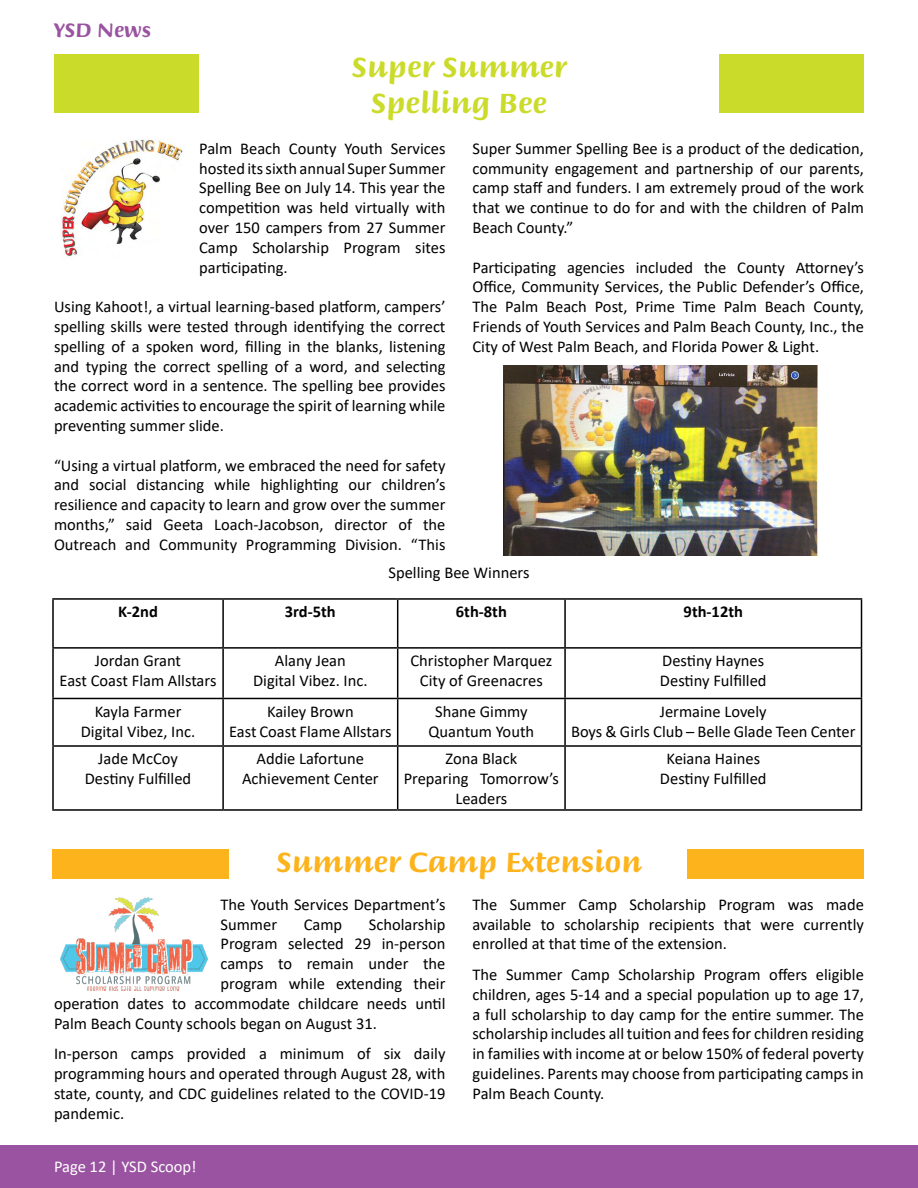
<style>
.page{position:relative;width:918px;height:1188px;background:#fff}
.page>*{position:absolute;margin:0;border:0;box-sizing:border-box;transform-origin:0 0}
.t1{font:700 30px "Briem Script Std";color:#cbdb2a}
.t2{font:700 30px "Briem Script Std";color:#fcb31c}
.t3{font:700 21px "Briem Script Std";color:#9a53a1}
.t4{font:16.5px/19.8px "Calibri";color:#000;text-align:justify}
.t5{font:700 16.5px "Calibri";color:#000}
.t6{font:16.5px "Calibri";color:#fff}
</style>
<div class="page">
<div style="left:0;top:1146px;width:918px;height:42px;background:#9a53a1"></div>
<div style="left:54px;top:54px;width:145px;height:59px;background:#cbdb2a"></div>
<div style="left:719px;top:54px;width:145px;height:59px;background:#cbdb2a"></div>
<div style="left:52px;top:849px;width:177px;height:29px;background:#fcb31c"></div>
<div style="left:687px;top:849px;width:177px;height:29px;background:#fcb31c"></div>
<img style="left:60px;top:139px;width:123px;height:118px">
<hr style="left:52px;top:598px;width:171px;height:2px;background:#000">
<hr style="left:52px;top:600px;width:2px;height:47px;background:#000">
<hr style="left:223px;top:598px;width:175px;height:2px;background:#000">
<hr style="left:222px;top:600px;width:2px;height:47px;background:#000">
<hr style="left:398px;top:598px;width:167px;height:2px;background:#000">
<hr style="left:397px;top:600px;width:1px;height:47px;background:#000">
<hr style="left:565px;top:598px;width:297px;height:2px;background:#000">
<hr style="left:564px;top:600px;width:2px;height:47px;background:#000">
<hr style="left:861px;top:600px;width:1px;height:47px;background:#000">
<hr style="left:52px;top:647px;width:171px;height:2px;background:#000">
<hr style="left:52px;top:649px;width:2px;height:49px;background:#000">
<hr style="left:223px;top:647px;width:175px;height:2px;background:#000">
<hr style="left:222px;top:649px;width:2px;height:49px;background:#000">
<hr style="left:398px;top:647px;width:167px;height:2px;background:#000">
<hr style="left:397px;top:649px;width:1px;height:49px;background:#000">
<hr style="left:565px;top:647px;width:297px;height:2px;background:#000">
<hr style="left:564px;top:649px;width:2px;height:49px;background:#000">
<hr style="left:861px;top:649px;width:1px;height:49px;background:#000">
<hr style="left:52px;top:698px;width:171px;height:1px;background:#000">
<hr style="left:52px;top:699px;width:2px;height:46px;background:#000">
<hr style="left:223px;top:698px;width:175px;height:1px;background:#000">
<hr style="left:222px;top:699px;width:2px;height:46px;background:#000">
<hr style="left:398px;top:698px;width:167px;height:1px;background:#000">
<hr style="left:397px;top:699px;width:1px;height:46px;background:#000">
<hr style="left:565px;top:698px;width:297px;height:1px;background:#000">
<hr style="left:564px;top:699px;width:2px;height:46px;background:#000">
<hr style="left:861px;top:699px;width:1px;height:46px;background:#000">
<hr style="left:52px;top:745px;width:171px;height:2px;background:#000">
<hr style="left:52px;top:747px;width:2px;height:62px;background:#000">
<hr style="left:223px;top:745px;width:175px;height:2px;background:#000">
<hr style="left:222px;top:747px;width:2px;height:62px;background:#000">
<hr style="left:398px;top:745px;width:167px;height:2px;background:#000">
<hr style="left:397px;top:747px;width:1px;height:62px;background:#000">
<hr style="left:565px;top:745px;width:297px;height:2px;background:#000">
<hr style="left:564px;top:747px;width:2px;height:62px;background:#000">
<hr style="left:861px;top:747px;width:1px;height:62px;background:#000">
<hr style="left:52px;top:809px;width:171px;height:2px;background:#000">
<hr style="left:223px;top:809px;width:175px;height:2px;background:#000">
<hr style="left:398px;top:809px;width:167px;height:2px;background:#000">
<hr style="left:565px;top:809px;width:297px;height:2px;background:#000">
<img style="left:60px;top:897px;width:147px;height:93px">
<img style="left:503px;top:365px;width:314px;height:190px">
<p class="t3" style="left:54px;top:19px;width:99px">YSD News</p>
<p class="t1" style="left:352px;top:50px;width:216px">Super Summer</p>
<p class="t1" style="left:371px;top:86px;width:178px">Spelling Bee</p>
<p class="t4" style="left:199px;top:138px;width:248px">Palm Beach County Youth Services hosted its sixth annual Super Summer Spelling Bee on July 14. This year the competition was held virtually with over 150 campers from 27 Summer Camp Scholarship Program sites participating.</p>
<p class="t4" style="left:54px;top:296px;width:393px">Using Kahoot!, a virtual learning-based platform, campers’ spelling skills were tested through identifying the correct spelling of a spoken word, filling in the blanks, listening and typing the correct spelling of a word, and selecting the correct word in a sentence. The spelling bee provides academic activities to encourage the spirit of learning while preventing summer slide.</p>
<p class="t4" style="left:54px;top:455px;width:393px">“Using a virtual platform, we embraced the need for safety and social distancing while highlighting our children’s resilience and capacity to learn and grow over the summer months,” said Geeta Loach-Jacobson, director of the Outreach and Community Programming Division. “This</p>
<p class="t4" style="left:472px;top:138px;width:393px">Super Summer Spelling Bee is a product of the dedication, community engagement and partnership of our parents, camp staff and funders. I am extremely proud of the work that we continue to do for and with the children of Palm Beach County.”</p>
<p class="t4" style="left:472px;top:257px;width:393px">Participating agencies included the County Attorney’s Office, Community Services, the Public Defender’s Office, The Palm Beach Post, Prime Time Palm Beach County, Friends of Youth Services and Palm Beach County, Inc., the City of West Palm Beach, and Florida Power &amp; Light.</p>
<p class="t4" style="left:388px;top:563px;width:143px">Spelling Bee Winners</p>
<p class="t5" style="left:118px;top:600px;width:41px">K-2nd</p>
<p class="t5" style="left:285px;top:600px;width:52px">3rd-5th</p>
<p class="t5" style="left:456px;top:600px;width:52px">6th-8th</p>
<p class="t5" style="left:684px;top:600px;width:61px">9th-12th</p>
<p class="t4" style="left:95px;top:650px;width:88px">Jordan Grant</p>
<p class="t4" style="left:60px;top:670px;width:158px">East Coast Flam Allstars</p>
<p class="t4" style="left:275px;top:650px;width:72px">Alany Jean</p>
<p class="t4" style="left:253px;top:670px;width:116px">Digital Vibez. Inc.</p>
<p class="t4" style="left:410px;top:650px;width:143px">Christopher Marquez</p>
<p class="t4" style="left:420px;top:670px;width:124px">City of Greenacres</p>
<p class="t4" style="left:662px;top:650px;width:104px">Destiny Haynes</p>
<p class="t4" style="left:660px;top:670px;width:108px">Destiny Fulfilled</p>
<p class="t4" style="left:95px;top:701px;width:88px">Kayla Farmer</p>
<p class="t4" style="left:81px;top:721px;width:116px">Digital Vibez, Inc.</p>
<p class="t4" style="left:98px;top:749px;width:81px">Jade McCoy</p>
<p class="t4" style="left:85px;top:768px;width:108px">Destiny Fulfilled</p>
<p class="t4" style="left:267px;top:701px;width:88px">Kailey Brown</p>
<p class="t4" style="left:229px;top:721px;width:164px">East Coast Flame Allstars</p>
<p class="t4" style="left:257px;top:749px;width:109px">Addie Lafortune</p>
<p class="t4" style="left:242px;top:768px;width:138px">Achievement Center</p>
<p class="t4" style="left:435px;top:701px;width:94px">Shane Gimmy</p>
<p class="t4" style="left:429px;top:721px;width:107px">Quantum Youth</p>
<p class="t4" style="left:446px;top:749px;width:73px">Zona Black</p>
<p class="t4" style="left:404px;top:768px;width:157px;text-align:center">Preparing Tomorrow’s<br>Leaders</p>
<p class="t4" style="left:660px;top:701px;width:109px">Jermaine Lovely</p>
<p class="t4" style="left:571px;top:721px;width:286px">Boys &amp; Girls Club – Belle Glade Teen Center</p>
<p class="t4" style="left:666px;top:749px;width:95px">Keiana Haines</p>
<p class="t4" style="left:660px;top:768px;width:108px">Destiny Fulfilled</p>
<p class="t2" style="left:276px;top:845px;width:367px">Summer Camp Extension</p>
<p class="t4" style="left:221px;top:894px;width:226px">The Youth Services Department’s<br>Summer</p>
<p class="t4" style="left:304px;top:914px;width:40px">Camp</p>
<p class="t4" style="left:369px;top:914px;width:78px">Scholarship</p>
<p class="t4" style="left:221px;top:934px;width:226px">Program selected 29 in-person</p>
<p class="t4" style="left:221px;top:953px;width:226px">camps to remain under the</p>
<p class="t4" style="left:221px;top:973px;width:226px">program while extending their</p>
<p class="t4" style="left:54px;top:993px;width:393px">operation dates to accommodate childcare needs until</p>
<p class="t4" style="left:54px;top:1013px;width:324px">Palm Beach County schools began on August 31.</p>
<p class="t4" style="left:54px;top:1043px;width:393px">In-person camps provided a minimum of six daily programming hours and operated through August 28, with state, county, and CDC guidelines related to the COVID-19 pandemic.</p>
<p class="t6" style="left:54px;top:1155px;width:144px">Page 12 | YSD Scoop!</p>
<p class="t4" style="left:472px;top:894px;width:393px">The Summer Camp Scholarship Program was made available to scholarship recipients that were currently enrolled at that time of the extension.</p>
<p class="t4" style="left:472px;top:964px;width:393px">The Summer Camp Scholarship Program offers eligible children, ages 5-14 and a special population up to age 17, a full scholarship to day camp for the entire summer. The scholarship includes all tuition and fees for children residing in families with income at or below 150% of federal poverty guidelines. Parents may choose from participating camps in Palm Beach County.</p>
</div>
